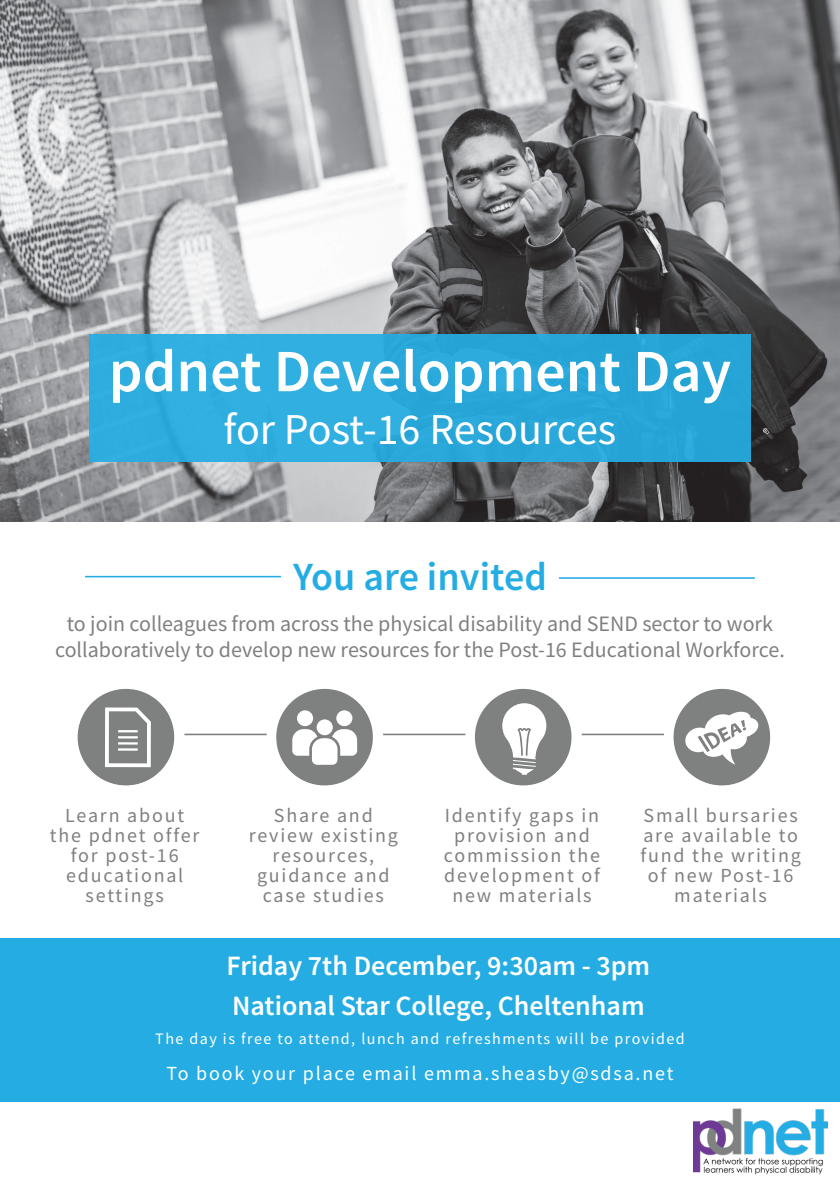
<style>
.page{position:relative;width:840px;height:1191px;background:#fff}
.page>*{position:absolute;margin:0;border:0;box-sizing:border-box;transform-origin:0 0}
.t1{font:600 60px "Source Sans Pro";color:#fff}
.t2{font:44px "Source Sans Pro";color:#fff}
.t3{font:600 40px "Source Sans Pro";color:#25ade3}
.t4{font:600 28px "Source Sans Pro";color:#fff}
.t5{font:22px/26.4px "Source Sans Pro";color:#7f8080;text-align:center}
.t6{font:20px/20px "Source Sans Pro";letter-spacing:.09em;color:#7f8080;text-align:center}
.t7{font:20px "Source Sans Pro";letter-spacing:.09em;color:#fff}
.t8{font:16px "Source Sans Pro";letter-spacing:.09em;color:#fff}
</style>
<div class="page">
<div style="left:0;top:938px;width:839px;height:163px;background:#25ade3"></div>
<img style="left:0;top:0;width:839px;height:522px">
<div style="left:89px;top:334px;width:661px;height:128px;background:#2caadd"></div>
<img style="left:693px;top:1101px;width:133px;height:73px">
<hr style="left:85px;top:576px;width:196px;height:1px;background:#25ade3">
<hr style="left:558px;top:577px;width:196px;height:2px;background:#25ade3">
<div style="left:78px;top:689px;width:96px;height:96px;background:#7f8080;border-radius:50%"></div>
<div style="left:276px;top:689px;width:96px;height:96px;background:#7f8080;border-radius:50%"></div>
<div style="left:474px;top:689px;width:97px;height:96px;background:#7f8080;border-radius:50%"></div>
<div style="left:673px;top:689px;width:96px;height:96px;background:#7f8080;border-radius:50%"></div>
<svg style="left:502px;top:703px;width:44px;height:72px"></svg>
<svg style="left:685px;top:711px;width:73px;height:53px"></svg>
<div style="left:336px;top:710px;width:16px;height:16px;background:#fff;border-radius:50%"></div>
<div style="left:297px;top:710px;width:16px;height:16px;background:#fff;border-radius:50%"></div>
<div style="left:316px;top:719px;width:16px;height:16px;background:#fff;border-radius:50%"></div>
<svg style="left:292px;top:729px;width:65px;height:36px"></svg>
<svg style="left:105px;top:707px;width:46px;height:60px"></svg>
<hr style="left:118px;top:730px;width:20px;height:2px;background:#fff">
<hr style="left:118px;top:736px;width:20px;height:2px;background:#fff">
<hr style="left:118px;top:742px;width:20px;height:2px;background:#fff">
<hr style="left:118px;top:748px;width:20px;height:2px;background:#fff">
<hr style="left:184px;top:733px;width:82px;height:2px;background:#7f8080">
<hr style="left:383px;top:733px;width:82px;height:2px;background:#7f8080">
<hr style="left:581px;top:733px;width:82px;height:2px;background:#7f8080">
<p class="t1" style="left:109px;top:332px;width:623px">pdnet Development Day</p>
<p class="t2" style="left:223px;top:401px;width:394px">for Post-16 Resources</p>
<p class="t3" style="left:293px;top:550px;width:255px">You are invited</p>
<p class="t5" style="left:55px;top:610px;width:730px">to join colleagues from across the physical disability and SEND sector to work collaboratively to develop new resources for the Post-16 Educational Workforce.</p>
<p class="t6" style="left:50px;top:804px;width:151px">Learn about the pdnet offer for post-16 educational settings</p>
<p class="t6" style="left:249px;top:804px;width:150px">Share and review existing resources, guidance and case studies</p>
<p class="t6" style="left:443px;top:804px;width:158px">Identify gaps in provision and commission the development of new materials</p>
<p class="t6" style="left:640px;top:804px;width:162px">Small bursaries are available to fund the writing of new Post-16 materials</p>
<p class="t4" style="left:226px;top:947px;width:425px">Friday 7th December, 9:30am - 3pm</p>
<p class="t4" style="left:232px;top:987px;width:413px">National Star College, Cheltenham</p>
<p class="t8" style="left:155px;top:1028px;width:530px">The day is free to attend, lunch and refreshments will be provided</p>
<p class="t7" style="left:166px;top:1060px;width:508px">To book your place email emma.sheasby@sdsa.net</p>
</div>
